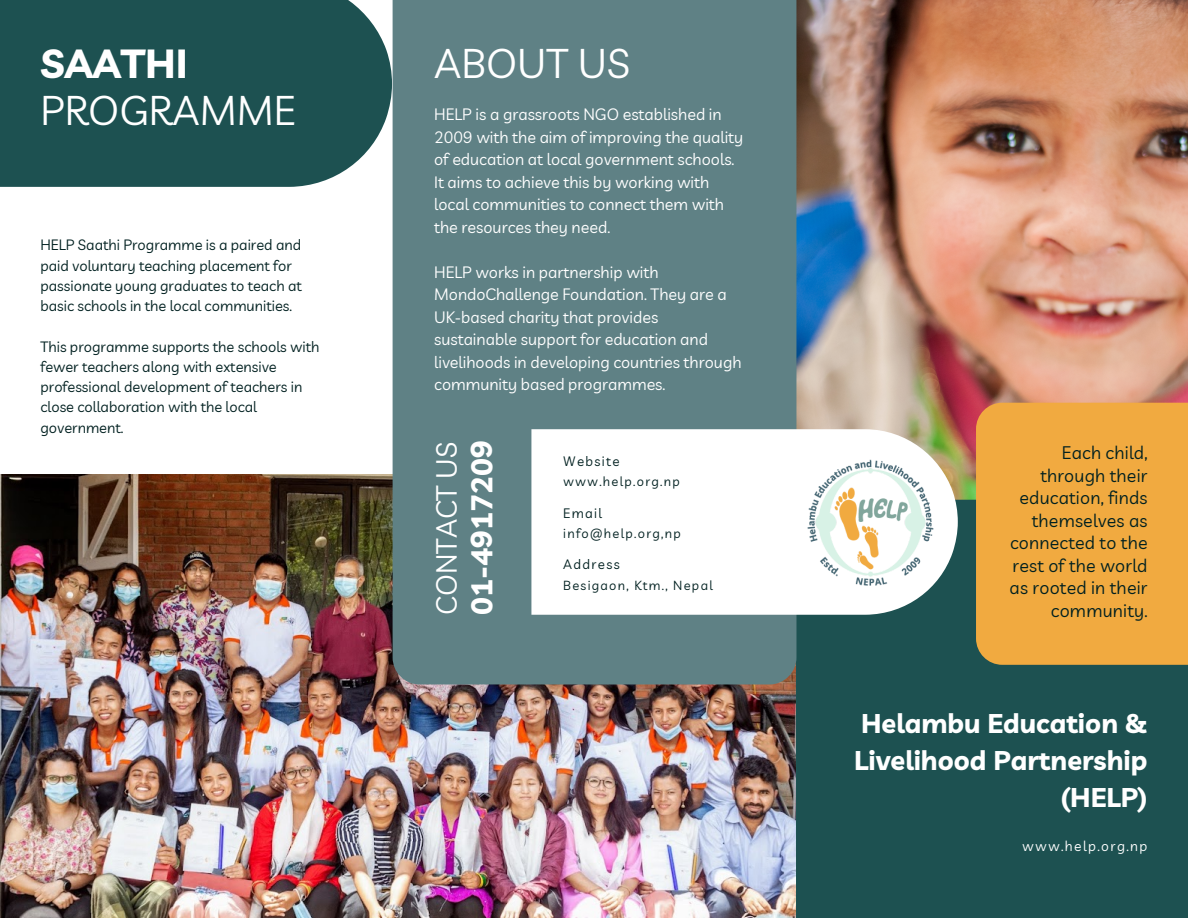
<style>
.page{position:relative;width:1188px;height:918px;background:#fff}
.page>*{position:absolute;margin:0;border:0;box-sizing:border-box;transform-origin:0 0}
.t1{font:40.5px "Livvic";color:#fff}
.t2{font:700 40.5px "Livvic";color:#fff}
.t3{font:700 30px "Livvic";color:#fff}
.t4{font:28.5px "Livvic";color:#fff}
.t5{font:700 27px/37.2px "Livvic";color:#fff;text-align:right}
.t6{font:17.7px/22.5px "Livvic";letter-spacing:.01em;color:#002020;text-align:right}
.t7{font:16.05px/22.5px "Livvic";color:#fff}
.t8{font:14.55px/20.2px "Livvic";color:#002020}
.t9{font:13.8px "Livvic";letter-spacing:.1em;color:#fff}
.t10{font:13.35px "Livvic";letter-spacing:.1em;color:#002020}
.t11{font:12.9px "Livvic";letter-spacing:.1em;color:#002020}
</style>
<div class="page">
<img style="left:0;top:474px;width:796px;height:444px">
<img style="left:796px;top:0;width:392px;height:500px">
<div style="left:796px;top:500px;width:392px;height:418px;background:#1d5151"></div>
<div style="left:393px;top:0;width:403px;height:684px;background:#5f8185"></div>
<svg style="left:531px;top:429px;width:427px;height:186px"></svg>
<div style="left:0;top:0;width:392px;height:187px;background:#1d5151"></div>
<img style="left:803px;top:453px;width:136px;height:139px">
<div style="left:976px;top:403px;width:212px;height:262px;background:#f1aa40"></div>
<p class="t2" style="left:40px;top:38px;width:149px">SAATHI</p>
<p class="t1" style="left:434px;top:38px;width:197px">ABOUT US</p>
<p class="t1" style="left:40px;top:85px;width:257px">PROGRAMME</p>
<p class="t7" style="left:434px;top:103px;width:311px">HELP is a grassroots NGO established in 2009 with the aim of improving the quality of education at local government schools.<br>It aims to achieve this by working with local communities to connect them with the resources they need.</p>
<p class="t7" style="left:434px;top:261px;width:309px">HELP works in partnership with MondoChallenge Foundation. They are a UK-based charity that provides sustainable support for education and livelihoods in developing countries through community based programmes.</p>
<p class="t8" style="left:40px;top:235px;width:263px">HELP Saathi Programme is a paired and paid voluntary teaching placement for passionate young graduates to teach at basic schools in the local communities.</p>
<p class="t8" style="left:40px;top:336px;width:280px">This programme supports the schools with fewer teachers along with extensive professional development of teachers in close collaboration with the local government.</p>
<p class="t4" style="left:428px;top:615px;width:174px;rotate:-90deg">CONTACT US</p>
<p class="t3" style="left:462px;top:615px;width:177px;rotate:-90deg">01-4917209</p>
<p class="t10" style="left:563px;top:453px;width:58px">Website</p>
<p class="t6" style="left:1010px;top:441px;width:139px">Each child, through their education, finds themselves as connected to the rest of the world as rooted in their community.</p>
<p class="t11" style="left:563px;top:473px;width:118px">www.help.org.np</p>
<p class="t11" style="left:563px;top:525px;width:119px">info@help.org,np</p>
<p class="t11" style="left:563px;top:577px;width:151px">Besigaon, Ktm., Nepal</p>
<p class="t10" style="left:563px;top:504px;width:40px">Email</p>
<p class="t10" style="left:563px;top:556px;width:58px">Address</p>
<p class="t5" style="left:854px;top:704px;width:295px">Helambu Education &amp;<br>Livelihood Partnership (HELP)</p>
<p class="t9" style="left:1022px;top:837px;width:127px">www.help.org.np</p>
</div>
